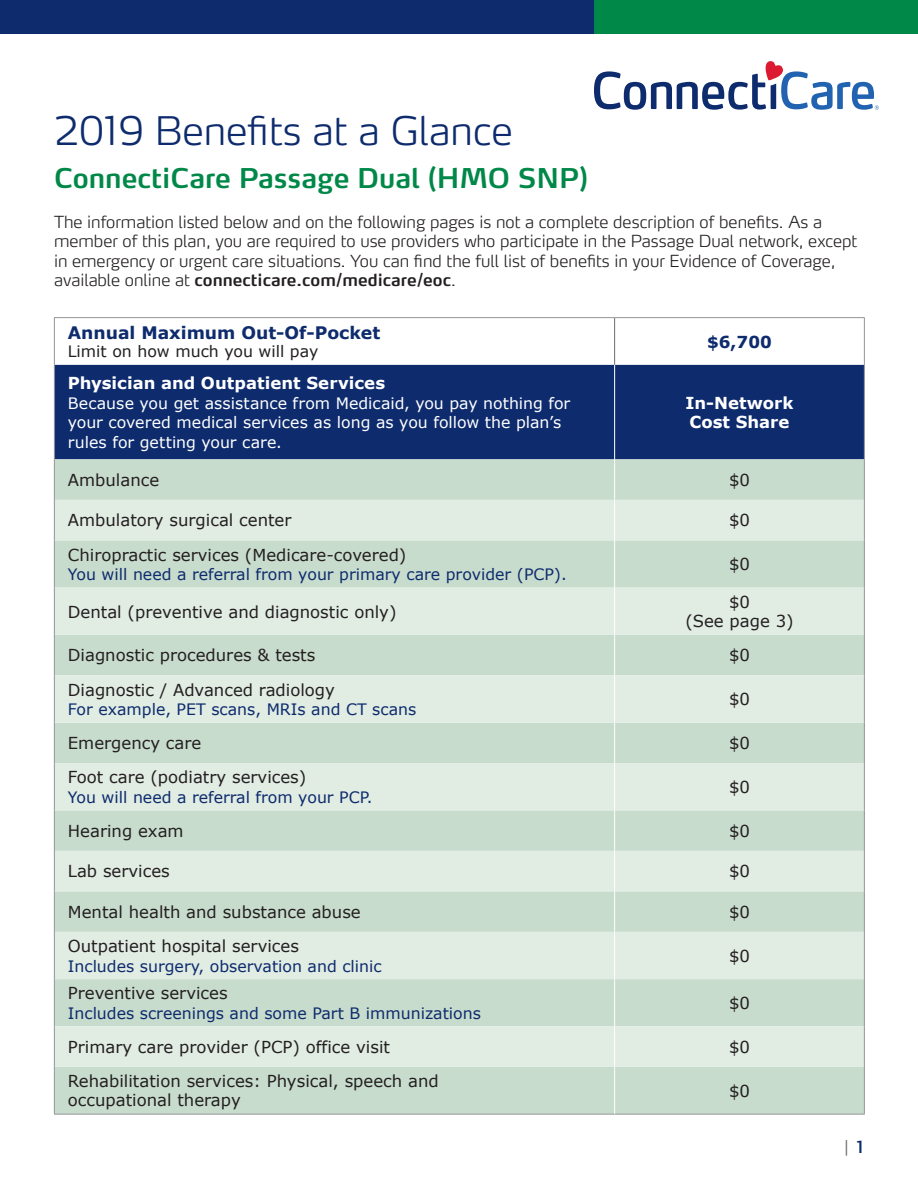
<style>
.page{position:relative;width:918px;height:1188px;background:#fff}
.page>*{position:absolute;margin:0;border:0;box-sizing:border-box;transform-origin:0 0}
.t1{font:300 expanded 39px "Max Pro";color:#0d2b6d}
.t2{font:600 27px "Max Pro";color:#008848}
.t3{font:700 17.25px "Verdana";color:#0d2b6d}
.t4{font:16.5px/19.5px "Verdana";color:#231f20;text-align:center}
.t5{font:300 expanded 16.5px/19.5px "Max Pro";color:#231f20}
.t6{font:700 16.5px/19.5px "Verdana";color:#fff}
.t7{font:700 16.5px "Verdana";color:#0d2b6d}
.t8{font:300 expanded 16.5px "Max Pro";color:#6c6d70;scale:1.05 1}
.t9{font:15.75px "Verdana";color:#0d2b6d}
.t10{font:15.75px/19.5px "Verdana";color:#fff}
.t11{font:15.75px "Verdana";color:#231f20}
.s1{font-weight:600;font-stretch:normal}
.s2{font-weight:400;font-stretch:normal;color:#0d2b6d}
</style>
<div class="page">
<div style="left:0;top:0;width:594px;height:34px;background:#0d2b6d"></div>
<div style="left:594px;top:0;width:324px;height:34px;background:#008848"></div>
<div style="left:55px;top:365px;width:809px;height:94px;background:#0d2b6d"></div>
<div style="left:55px;top:459px;width:809px;height:655px;background:#c8dccd"></div>
<svg style="left:55px;top:500px;width:809px;height:567px;background:#d5e4d9"></svg>
<hr style="left:614px;top:318px;width:1px;height:47px;background:#6c6d70">
<hr style="left:54px;top:317px;width:561px;height:1px;background:#939598">
<hr style="left:54px;top:318px;width:1px;height:47px;background:#939598">
<hr style="left:615px;top:317px;width:250px;height:1px;background:#939598">
<hr style="left:864px;top:318px;width:1px;height:47px;background:#939598">
<hr style="left:54px;top:365px;width:1px;height:94px;background:#939598">
<hr style="left:864px;top:365px;width:1px;height:94px;background:#939598">
<hr style="left:54px;top:459px;width:1px;height:41px;background:#939598">
<hr style="left:864px;top:459px;width:1px;height:41px;background:#939598">
<hr style="left:54px;top:500px;width:1px;height:40px;background:#939598">
<hr style="left:864px;top:500px;width:1px;height:40px;background:#939598">
<hr style="left:54px;top:540px;width:1px;height:48px;background:#939598">
<hr style="left:864px;top:540px;width:1px;height:48px;background:#939598">
<hr style="left:54px;top:588px;width:1px;height:47px;background:#939598">
<hr style="left:864px;top:588px;width:1px;height:47px;background:#939598">
<hr style="left:54px;top:635px;width:1px;height:40px;background:#939598">
<hr style="left:864px;top:635px;width:1px;height:40px;background:#939598">
<hr style="left:54px;top:675px;width:1px;height:48px;background:#939598">
<hr style="left:864px;top:675px;width:1px;height:48px;background:#939598">
<hr style="left:54px;top:723px;width:1px;height:40px;background:#939598">
<hr style="left:864px;top:723px;width:1px;height:40px;background:#939598">
<hr style="left:54px;top:763px;width:1px;height:47px;background:#939598">
<hr style="left:864px;top:763px;width:1px;height:47px;background:#939598">
<hr style="left:54px;top:810px;width:1px;height:41px;background:#939598">
<hr style="left:864px;top:810px;width:1px;height:41px;background:#939598">
<hr style="left:54px;top:851px;width:1px;height:40px;background:#939598">
<hr style="left:864px;top:851px;width:1px;height:40px;background:#939598">
<hr style="left:54px;top:891px;width:1px;height:41px;background:#939598">
<hr style="left:864px;top:891px;width:1px;height:41px;background:#939598">
<hr style="left:54px;top:932px;width:1px;height:47px;background:#939598">
<hr style="left:864px;top:932px;width:1px;height:47px;background:#939598">
<hr style="left:54px;top:979px;width:1px;height:47px;background:#939598">
<hr style="left:864px;top:979px;width:1px;height:47px;background:#939598">
<hr style="left:54px;top:1026px;width:1px;height:41px;background:#939598">
<hr style="left:864px;top:1026px;width:1px;height:41px;background:#939598">
<hr style="left:54px;top:1067px;width:1px;height:47px;background:#939598">
<hr style="left:864px;top:1067px;width:1px;height:47px;background:#939598">
<hr style="left:54px;top:1114px;width:561px;height:1px;background:#939598">
<hr style="left:615px;top:1114px;width:250px;height:1px;background:#939598">
<hr style="left:614px;top:365px;width:1px;height:94px;background:#fff">
<hr style="left:614px;top:459px;width:1px;height:41px;background:#fff">
<hr style="left:614px;top:500px;width:1px;height:40px;background:#fff">
<hr style="left:614px;top:540px;width:1px;height:48px;background:#fff">
<hr style="left:614px;top:588px;width:1px;height:47px;background:#fff">
<hr style="left:614px;top:635px;width:1px;height:40px;background:#fff">
<hr style="left:614px;top:675px;width:1px;height:48px;background:#fff">
<hr style="left:614px;top:723px;width:1px;height:40px;background:#fff">
<hr style="left:614px;top:763px;width:1px;height:47px;background:#fff">
<hr style="left:614px;top:810px;width:1px;height:41px;background:#fff">
<hr style="left:614px;top:851px;width:1px;height:40px;background:#fff">
<hr style="left:614px;top:891px;width:1px;height:41px;background:#fff">
<hr style="left:614px;top:932px;width:1px;height:47px;background:#fff">
<hr style="left:614px;top:979px;width:1px;height:47px;background:#fff">
<hr style="left:614px;top:1026px;width:1px;height:41px;background:#fff">
<hr style="left:614px;top:1067px;width:1px;height:47px;background:#fff">
<svg style="left:594px;top:61px;width:285px;height:49px"></svg>
<h1 class="t1" style="left:54px;top:98px;width:460px">2019 Benefits at a Glance</h1>
<h2 class="t2" style="left:54px;top:155px;width:536px">ConnectiCare Passage Dual (HMO SNP)</h2>
<p class="t5" style="left:54px;top:210px;width:805px">The information listed below and on the following pages is not a complete description of benefits. As a member of this plan, you are required to use providers who participate in the Passage Dual network, except in emergency or urgent care situations. You can find the full list of benefits in your Evidence of Coverage, available online at <span class="s1">connecticare.com/medicare/eoc</span>.</p>
<p class="t3" style="left:68px;top:321px;width:314px">Annual Maximum Out-Of-Pocket</p>
<p class="t11" style="left:68px;top:340px;width:252px">Limit on how much you will pay</p>
<p class="t7" style="left:707px;top:330px;width:66px">$6,700</p>
<p class="t6" style="left:68px;top:373px;width:319px">Physician and Outpatient Services</p>
<p class="t10" style="left:68px;top:393px;width:504px">Because you get assistance from Medicaid, you pay nothing for your covered medical services as long as you follow the plan’s rules for getting your care.</p>
<p class="t6" style="left:686px;top:393px;width:109px">In-Network<br>Cost Share</p>
<p class="t4" style="left:68px;top:470px;width:93px">Ambulance</p>
<p class="t4" style="left:729px;top:470px;width:22px">$0</p>
<p class="t4" style="left:68px;top:511px;width:225px">Ambulatory surgical center</p>
<p class="t4" style="left:729px;top:511px;width:22px">$0</p>
<p class="t4" style="left:68px;top:545px;width:340px">Chiropractic services (Medicare-covered)</p>
<p class="t9" style="left:68px;top:564px;width:501px">You will need a referral from your primary care provider (PCP).</p>
<p class="t4" style="left:729px;top:554px;width:22px">$0</p>
<p class="t4" style="left:68px;top:602px;width:330px">Dental (preventive and diagnostic only)</p>
<p class="t4" style="left:685px;top:592px;width:110px">$0<br>(See page 3)</p>
<p class="t4" style="left:68px;top:646px;width:249px">Diagnostic procedures &amp; tests</p>
<p class="t4" style="left:729px;top:646px;width:22px">$0</p>
<p class="t4" style="left:68px;top:680px;width:269px">Diagnostic / Advanced radiology</p>
<p class="t9" style="left:68px;top:699px;width:350px">For example, PET scans, MRIs and CT scans</p>
<p class="t4" style="left:729px;top:689px;width:22px">$0</p>
<p class="t4" style="left:68px;top:733px;width:135px">Emergency care</p>
<p class="t4" style="left:729px;top:733px;width:22px">$0</p>
<p class="t4" style="left:68px;top:767px;width:240px">Foot care (podiatry services)</p>
<p class="t9" style="left:68px;top:786px;width:306px">You will need a referral from your PCP.</p>
<p class="t4" style="left:729px;top:777px;width:22px">$0</p>
<p class="t4" style="left:68px;top:821px;width:117px">Hearing exam</p>
<p class="t4" style="left:729px;top:821px;width:22px">$0</p>
<p class="t4" style="left:68px;top:862px;width:103px">Lab services</p>
<p class="t4" style="left:729px;top:862px;width:22px">$0</p>
<p class="t4" style="left:68px;top:902px;width:294px">Mental health and substance abuse</p>
<p class="t4" style="left:729px;top:902px;width:22px">$0</p>
<p class="t4" style="left:68px;top:936px;width:233px">Outpatient hospital services</p>
<p class="t9" style="left:68px;top:955px;width:315px">Includes surgery, observation and clinic</p>
<p class="t4" style="left:729px;top:946px;width:22px">$0</p>
<p class="t4" style="left:68px;top:983px;width:161px">Preventive services</p>
<p class="t9" style="left:68px;top:1002px;width:415px">Includes screenings and some Part B immunizations</p>
<p class="t4" style="left:729px;top:993px;width:22px">$0</p>
<p class="t4" style="left:68px;top:1037px;width:324px">Primary care provider (PCP) office visit</p>
<p class="t4" style="left:729px;top:1037px;width:22px">$0</p>
<p class="t4" style="left:68px;top:1071px;width:372px;text-align:left">Rehabilitation services: Physical, speech and occupational therapy</p>
<p class="t4" style="left:729px;top:1081px;width:22px">$0</p>
<p class="t8" style="left:844px;top:1133px;width:20px">| <span class="s2">1</span></p>
</div>
